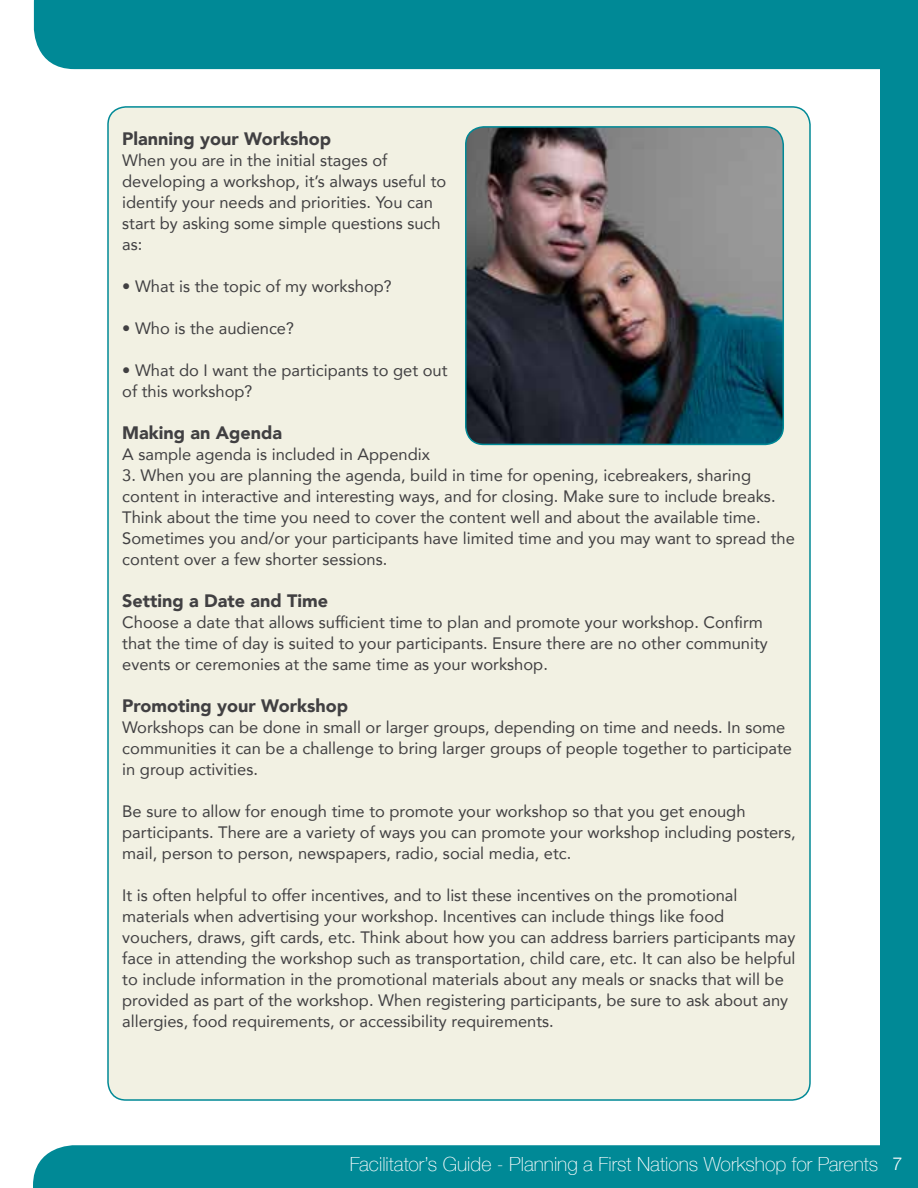
<style>
.page{position:relative;width:918px;height:1188px;background:#fff}
.page>*{position:absolute;margin:0;border:0;box-sizing:border-box;transform-origin:0 0}
.t1{font:100 19.5px "Helvetica Neue";color:#fff}
.t2{font:900 18px "Avenir";color:#414042}
.t3{font:16.5px/21px "Avenir";color:#414042}
.s1{font-weight:300;font-size:18px}
</style>
<div class="page">
<div style="left:880px;top:0;width:38px;height:1187px;background:#008996"></div>
<div style="left:34px;top:0;width:846px;height:69px;background:#008996"></div>
<div style="left:33px;top:1145px;width:885px;height:43px;background:#008996"></div>
<div style="left:108px;top:107px;width:702px;height:993px;background:#f2f1e3;border-radius:18px"></div>
<img style="left:466px;top:127px;width:317px;height:317px">
<div style="left:465px;top:126px;width:319px;height:319px;border:2px solid #008996;border-radius:18px"></div>
<p class="t2" style="left:122px;top:123px;width:210px">Planning your Workshop</p>
<p class="t3" style="left:122px;top:149px;width:326px">When you are in the initial stages of developing a workshop, it’s always useful to identify your needs and priorities. You can start by asking some simple questions such as:</p>
<p class="t3" style="left:122px;top:275px;width:271px">• What is the topic of my workshop?</p>
<p class="t3" style="left:122px;top:317px;width:173px">• Who is the audience?</p>
<p class="t3" style="left:122px;top:359px;width:327px">• What do I want the participants to get out of this workshop?</p>
<p class="t2" style="left:122px;top:417px;width:162px">Making an Agenda</p>
<p class="t3" style="left:122px;top:443px;width:309px">A sample agenda is included in Appendix</p>
<p class="t3" style="left:122px;top:464px;width:674px">3. When you are planning the agenda, build in time for opening, icebreakers, sharing content in interactive and interesting ways, and for closing. Make sure to include breaks.<br>Think about the time you need to cover the content well and about the available time.<br>Sometimes you and/or your participants have limited time and you may want to spread the content over a few shorter sessions.</p>
<p class="t2" style="left:122px;top:585px;width:207px">Setting a Date and Time</p>
<p class="t3" style="left:122px;top:611px;width:647px">Choose a date that allows sufficient time to plan and promote your workshop. Confirm that the time of day is suited to your participants. Ensure there are no other community events or ceremonies at the same time as your workshop.</p>
<p class="t2" style="left:122px;top:690px;width:227px">Promoting your Workshop</p>
<p class="t3" style="left:122px;top:716px;width:671px">Workshops can be done in small or larger groups, depending on time and needs. In some communities it can be a challenge to bring larger groups of people together to participate in group activities.</p>
<p class="t3" style="left:122px;top:800px;width:675px">Be sure to allow for enough time to promote your workshop so that you get enough participants. There are a variety of ways you can promote your workshop including posters, mail, person to person, newspapers, radio, social media, etc.</p>
<p class="t3" style="left:122px;top:884px;width:675px">It is often helpful to offer incentives, and to list these incentives on the promotional materials when advertising your workshop. Incentives can include things like food vouchers, draws, gift cards, etc. Think about how you can address barriers participants may face in attending the workshop such as transportation, child care, etc. It can also be helpful to include information in the promotional materials about any meals or snacks that will be provided as part of the workshop. When registering participants, be sure to ask about any allergies, food requirements, or accessibility requirements.</p>
<p class="t1" style="left:350px;top:1149px;width:554px">Facilitator’s Guide - Planning a First Nations Workshop for Parents <span class="s1">7</span></p>
</div>
